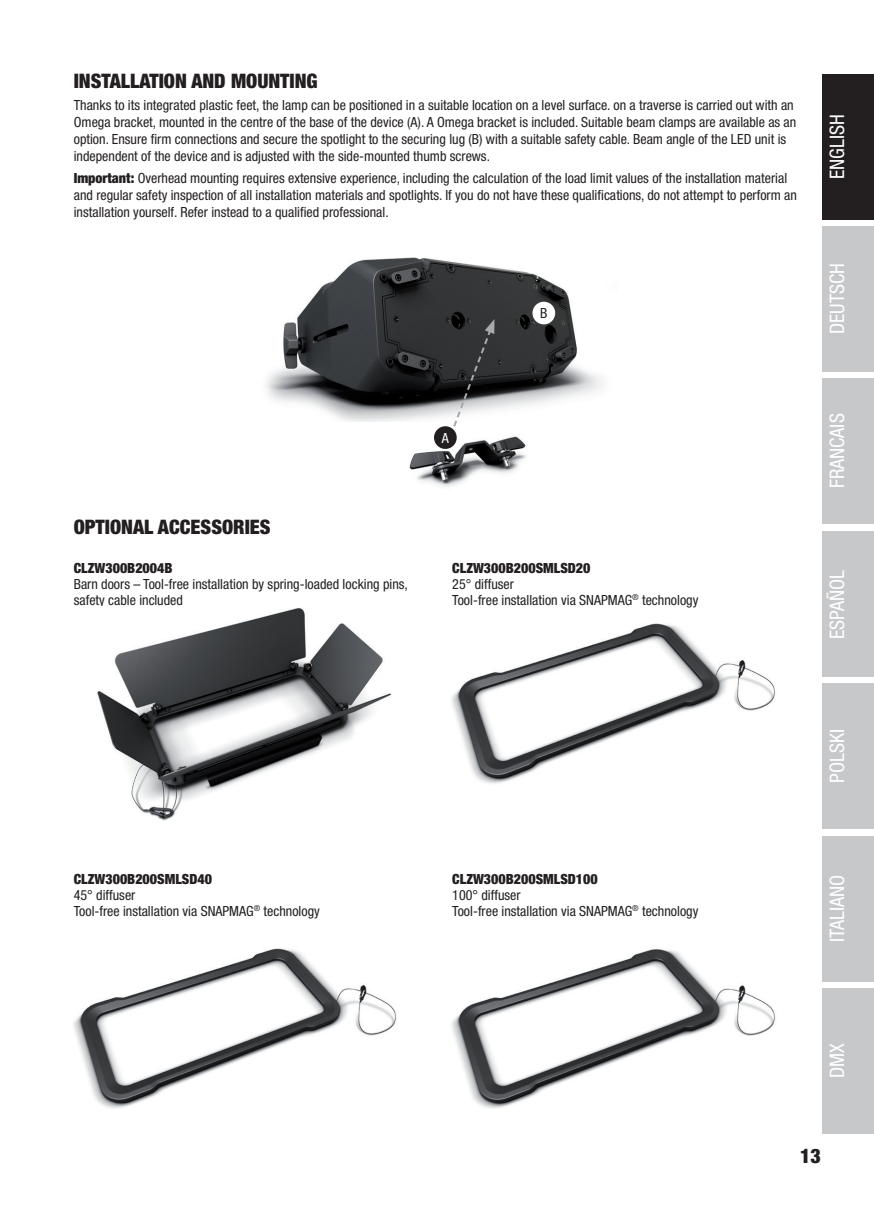
<style>
.page{position:relative;width:874px;height:1225px;background:#fff}
.page>*{position:absolute;margin:0;border:0;box-sizing:border-box;transform-origin:0 0}
.t1{font:condensed 20px "Helvetica Neue LT Std";color:#fff}
.t2{font:900 condensed 20px "Helvetica Neue LT Pro";color:#231f20}
.t3{font:900 condensed 20px "Helvetica Neue LT Std";color:#231f20}
.t4{font:condensed 14px/16.8px "Helvetica Neue LT Pro";color:#231f20}
.t5{font:900 condensed 14px "Helvetica Neue LT Pro";color:#231f20}
.t6{font:condensed 14px "Helvetica Neue LT Pro";color:#fff}
.s1{font-weight:900}
</style>
<div class="page">
<div style="left:821px;top:988px;width:52px;height:146px;background:#c7c8ca"></div>
<div style="left:821px;top:74px;width:52px;height:145px;background:#231f20"></div>
<div style="left:821px;top:226px;width:52px;height:145px;background:#c7c8ca"></div>
<div style="left:821px;top:378px;width:52px;height:146px;background:#c7c8ca"></div>
<div style="left:821px;top:531px;width:52px;height:146px;background:#c7c8ca"></div>
<div style="left:821px;top:683px;width:52px;height:146px;background:#c7c8ca"></div>
<div style="left:821px;top:836px;width:52px;height:145px;background:#c7c8ca"></div>
<img style="left:266px;top:257px;width:337px;height:164px">
<div style="left:532px;top:302px;width:23px;height:22px;background:#fff;border-radius:50%"></div>
<img style="left:409px;top:431px;width:117px;height:56px">
<svg style="left:448px;top:319px;width:46px;height:119px"></svg>
<div style="left:434px;top:426px;width:22px;height:23px;background:#231f20;border-radius:50%"></div>
<img style="left:451px;top:623px;width:325px;height:161px">
<img style="left:73px;top:948px;width:324px;height:160px">
<img style="left:451px;top:949px;width:325px;height:160px">
<img style="left:97px;top:608px;width:294px;height:213px">
<h1 class="t2" style="left:74px;top:69px;width:245px">INSTALLATION AND MOUNTING</h1>
<p class="t4" style="left:74px;top:97px;width:723px">Thanks to its integrated plastic feet, the lamp can be positioned in a suitable location on a level surface. on a traverse is carried out with an Omega bracket, mounted in the centre of the base of the device (A). A Omega bracket is included. Suitable beam clamps are available as an option. Ensure firm connections and secure the spotlight to the securing lug (B) with a suitable safety cable. Beam angle of the LED unit is independent of the device and is adjusted with the side-mounted thumb screws.</p>
<p class="t4" style="left:74px;top:170px;width:724px"><span class="s1">Important:</span> Overhead mounting requires extensive experience, including the calculation of the load limit values of the installation material and regular safety inspection of all installation materials and spotlights. If you do not have these qualifications, do not attempt to perform an installation yourself. Refer instead to a qualified professional.</p>
<p class="t4" style="left:540px;top:304px;width:9px">B</p>
<h1 class="t1" style="left:824px;top:179px;width:66px;rotate:-90deg">ENGLISH</h1>
<h1 class="t1" style="left:824px;top:334px;width:73px;rotate:-90deg">DEUTSCH</h1>
<h1 class="t2" style="left:74px;top:515px;width:198px">OPTIONAL ACCESSORIES</h1>
<p class="t5" style="left:74px;top:559px;width:100px">CLZW300B2004B</p>
<p class="t4" style="left:74px;top:576px;width:335px;line-height:16px">Barn doors – Tool-free installation by spring-loaded locking pins, safety cable included</p>
<p class="t6" style="left:441px;top:429px;width:8px">A</p>
<p class="t5" style="left:452px;top:559px;width:140px">CLZW300B200SMLSD20</p>
<p class="t4" style="left:452px;top:576px;width:247px;line-height:16px">25° diffuser<br>Tool-free installation via SNAPMAG<sup>®</sup> technology</p>
<h1 class="t1" style="left:824px;top:488px;width:76px;rotate:-90deg">FRANCAIS</h1>
<h1 class="t1" style="left:825px;top:639px;width:71px;rotate:-90deg">ESPAÑOL</h1>
<p class="t5" style="left:74px;top:870px;width:140px">CLZW300B200SMLSD40</p>
<p class="t4" style="left:74px;top:886px;width:247px;line-height:16px">45° diffuser<br>Tool-free installation via SNAPMAG<sup>®</sup> technology</p>
<p class="t5" style="left:452px;top:870px;width:147px">CLZW300B200SMLSD100</p>
<p class="t4" style="left:452px;top:886px;width:247px;line-height:16px">100° diffuser<br>Tool-free installation via SNAPMAG<sup>®</sup> technology</p>
<h1 class="t1" style="left:825px;top:783px;width:55px;rotate:-90deg">POLSKI</h1>
<h1 class="t1" style="left:825px;top:942px;width:69px;rotate:-90deg">ITALIANO</h1>
<h1 class="t1" style="left:825px;top:1078px;width:36px;rotate:-90deg">DMX</h1>
<h1 class="t3" style="left:799px;top:1143px;width:22px">13</h1>
</div>
